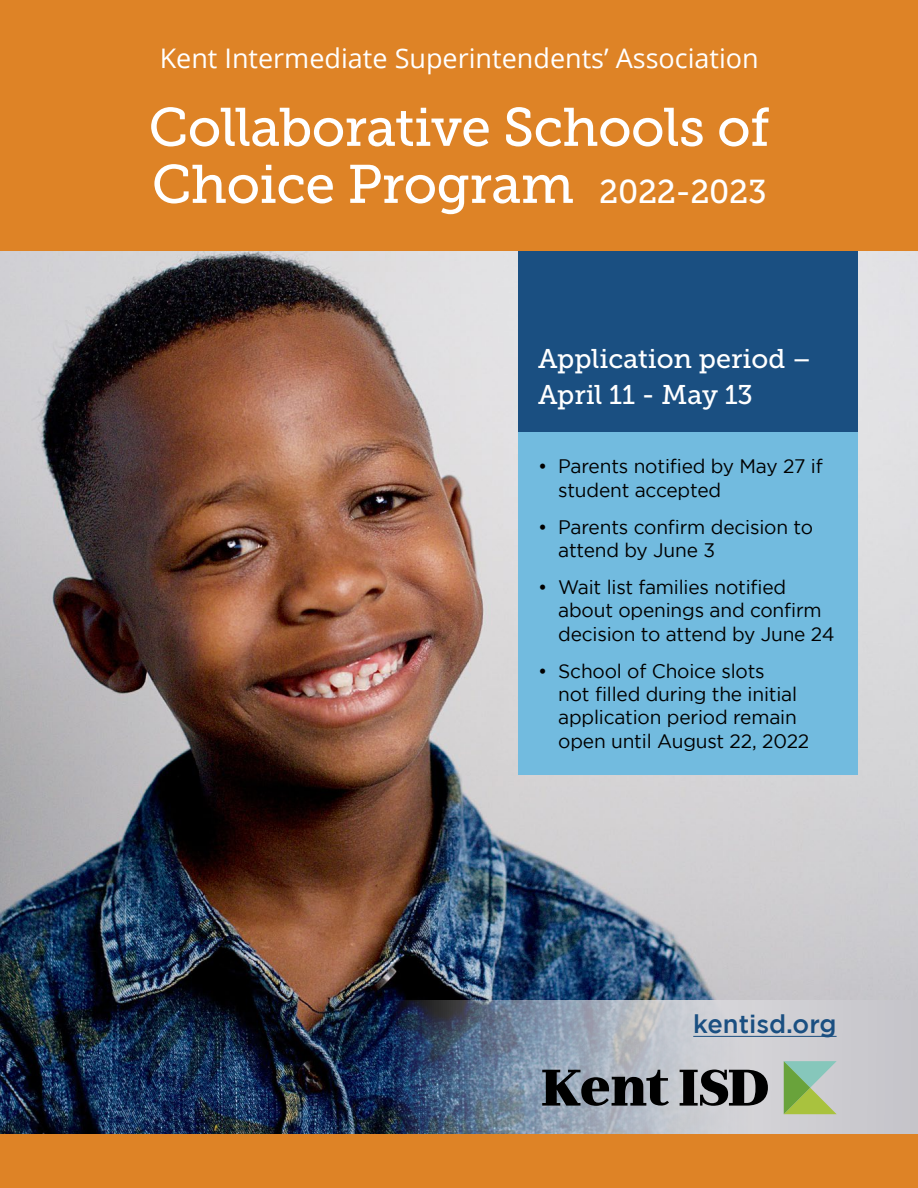
<style>
.page{position:relative;width:918px;height:1188px;background:#fff}
.page>*{position:absolute;margin:0;border:0;box-sizing:border-box;transform-origin:0 0}
.t1{font:54px/57px "Museo Slab 500";letter-spacing:-.01em;color:#fff}
.t2{font:27px "Open Sans";color:#fff}
.t3{font:27px/36px "Museo Slab 500";color:#fff}
.t4{font:500 25.5px "Gotham";color:#1a4f81}
.t5{font:19.5px/23.4px "Gotham";letter-spacing:-.01em;color:#000}
.s1{font-size:33px}
</style>
<div class="page">
<img style="left:0;top:251px;width:918px;height:883px">
<div style="left:518px;top:251px;width:340px;height:524px;background:#72bbdf"></div>
<div style="left:518px;top:251px;width:340px;height:181px;background:#1a4f81"></div>
<div style="left:0;top:0;width:918px;height:251px;background:#de8326"></div>
<svg style="left:392px;top:1001px;width:526px;height:133px;background:#9aa3b2"></svg>
<svg style="left:680px;top:1070px;width:88px;height:36px;background:#58585a"></svg>
<svg style="left:784px;top:1061px;width:53px;height:53px;background:#9abe82"></svg>
<svg style="left:542px;top:1070px;width:127px;height:36px;background:#565b62"></svg>
<div style="left:0;top:1134px;width:918px;height:54px;background:#de8326"></div>
<hr style="left:693px;top:1036px;width:144px;height:1px;background:#1a4f81">
<p class="t2" style="left:160px;top:40px;width:601px">Kent Intermediate Superintendents’ Association</p>
<p class="t1" style="left:149px;top:99px;width:623px">Collaborative Schools of<br>Choice Program <span class="s1">2022-2023</span></p>
<p class="t3" style="left:538px;top:341px;width:275px">Application period –<br>April 11 - May 13</p>
<p class="t5" style="left:558px;top:454px;width:266px;text-indent:-20px">• Parents notified by May 27 if student accepted</p>
<p class="t5" style="left:558px;top:515px;width:256px;text-indent:-20px">• Parents confirm decision to attend by June 3</p>
<p class="t5" style="left:558px;top:575px;width:278px;text-indent:-20px">• Wait list families notified about openings and confirm decision to attend by June 24</p>
<p class="t5" style="left:558px;top:659px;width:253px;text-indent:-20px">• School of Choice slots<br>not filled during the initial application period remain open until August 22, 2022</p>
<p class="t4" style="left:693px;top:1009px;width:145px">kentisd.org</p>
</div>
